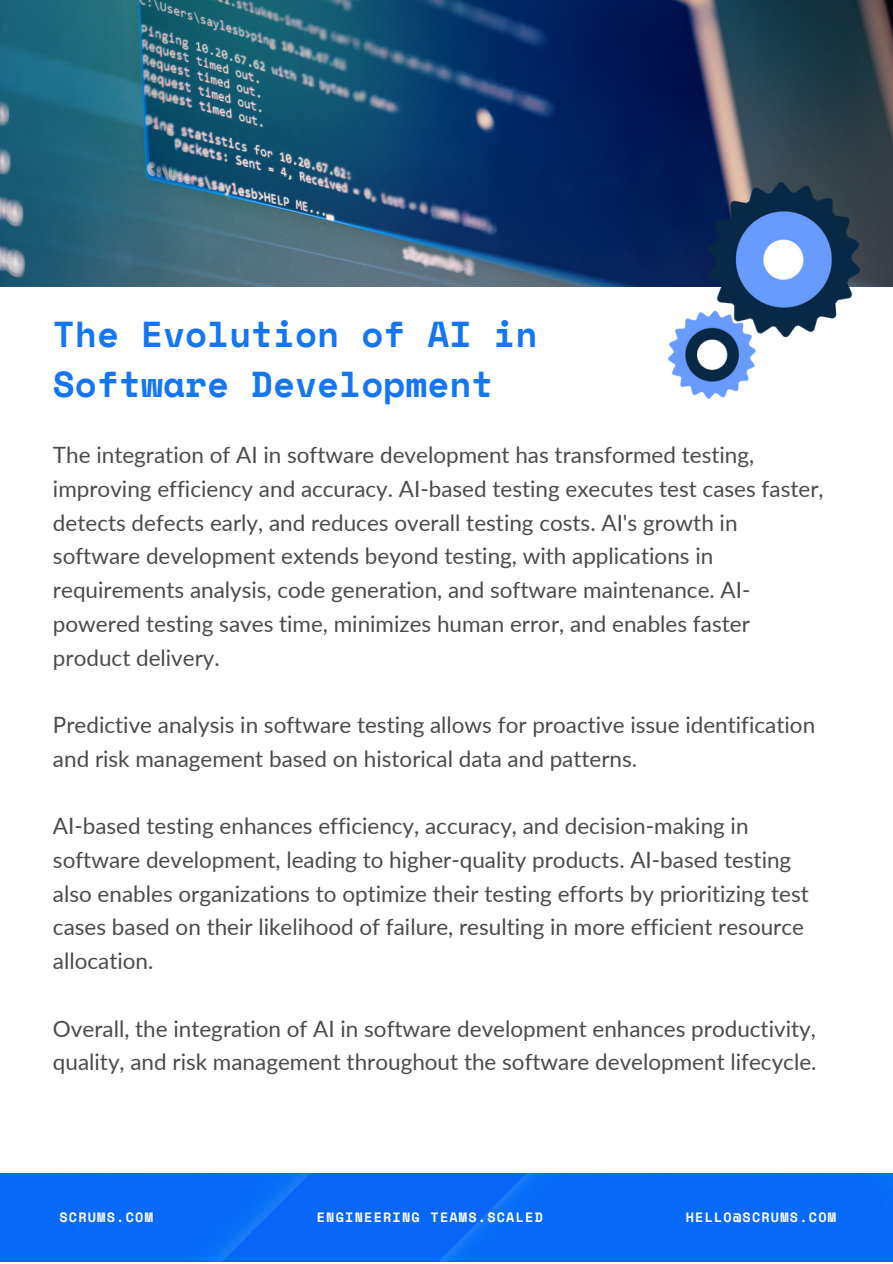
<style>
.page{position:relative;width:893px;height:1264px;background:#fff}
.page>*{position:absolute;margin:0;border:0;box-sizing:border-box;transform-origin:0 0}
.t1{font:700 36px/49.5px "Space Mono";color:#1476f2}
.t2{font:22.5px/33.8px "Lato";color:#494c4a}
.t3{font:700 13.5px "Space Mono";letter-spacing:.09em;color:#fff}
</style>
<div class="page">
<img style="left:0;top:0;width:892px;height:286px">
<img style="left:668px;top:182px;width:191px;height:216px">
<div style="left:0;top:1173px;width:892px;height:88px;background:#0869f9"></div>
<p class="t1" style="left:53px;top:309px;width:486px">The Evolution of AI in<br>Software Development</p>
<p class="t2" style="left:53px;top:437px;width:772px">The integration of AI in software development has transformed testing, improving efficiency and accuracy. AI-based testing executes test cases faster, detects defects early, and reduces overall testing costs. AI's growth in software development extends beyond testing, with applications in requirements analysis, code generation, and software maintenance. AI&shy;powered testing saves time, minimizes human error, and enables faster product delivery.</p>
<p class="t2" style="left:53px;top:707px;width:763px">Predictive analysis in software testing allows for proactive issue identification and risk management based on historical data and patterns.</p>
<p class="t2" style="left:53px;top:808px;width:757px">AI-based testing enhances efficiency, accuracy, and decision-making in software development, leading to higher-quality products. AI-based testing also enables organizations to optimize their testing efforts by prioritizing test cases based on their likelihood of failure, resulting in more efficient resource allocation.</p>
<p class="t2" style="left:53px;top:1011px;width:765px">Overall, the integration of AI in software development enhances productivity, quality, and risk management throughout the software development lifecycle.</p>
<p class="t3" style="left:59px;top:1206px;width:95px">SCRUMS.COM</p>
<p class="t3" style="left:317px;top:1206px;width:228px">ENGINEERING TEAMS.SCALED</p>
<p class="t3" style="left:685px;top:1206px;width:152px">HELLO@SCRUMS.COM</p>
</div>
